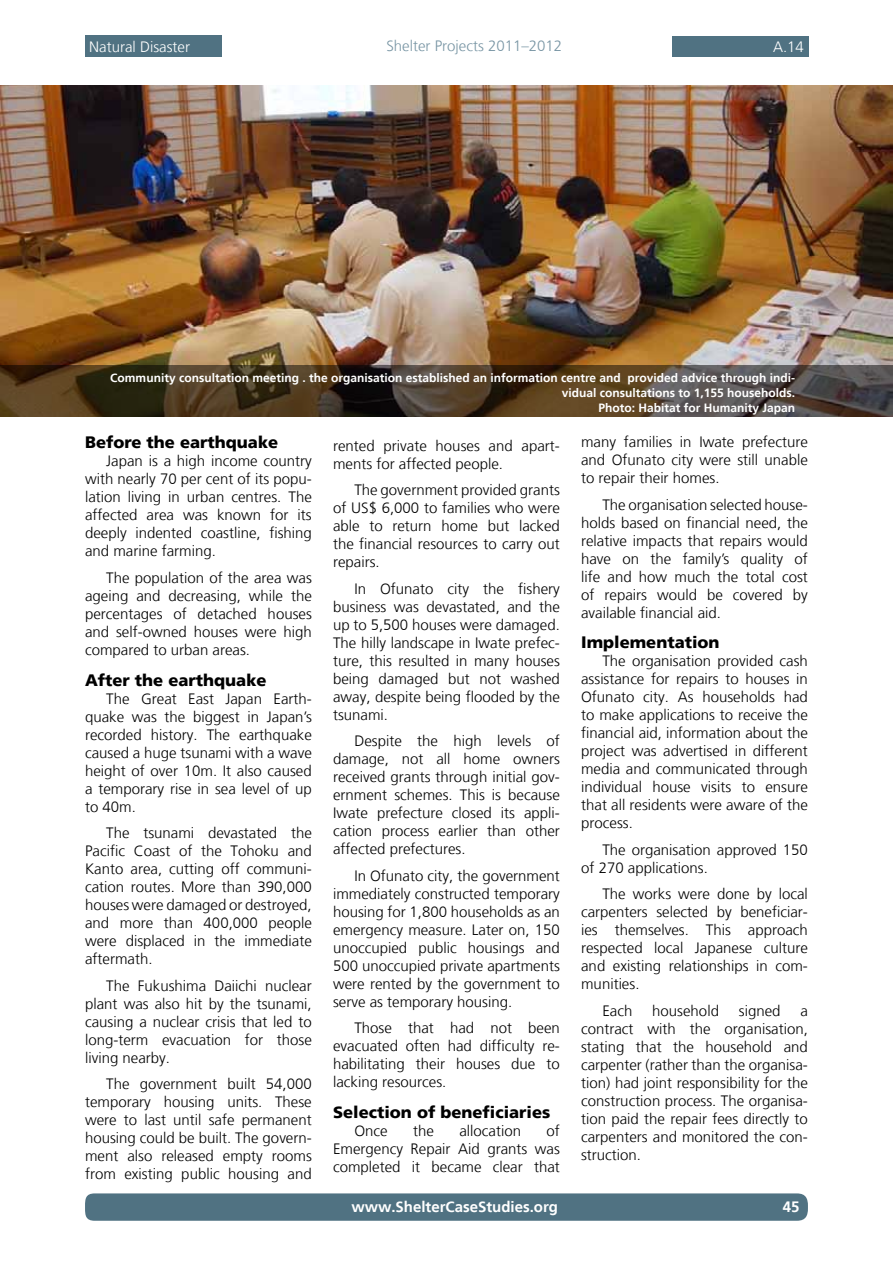
<style>
.page{position:relative;width:893px;height:1263px;background:#fff}
.page>*{position:absolute;margin:0;border:0;box-sizing:border-box;transform-origin:0 0}
.t1{font:900 16.5px "Frutiger LT";color:#000}
.t2{font:300 15px/18px "Frutiger LT";color:#000;text-align:justify}
.t3{font:700 15px "Frutiger LT";color:#fff}
.t4{font:300 15px "Frutiger LT";color:#7895a4}
.t5{font:300 15px "Frutiger LT";color:#fff}
.t6{font:700 12px/15px "Frutiger LT";color:#fff;text-align:right}
</style>
<div class="page">
<svg style="left:85px;top:1193px;width:723px;height:28px;background:#547585"></svg>
<div style="left:672px;top:36px;width:136px;height:21px;background:#507282"></div>
<div style="left:85px;top:36px;width:136px;height:21px;background:#507282"></div>
<img style="left:0;top:85px;width:893px;height:280px">
<svg style="left:0;top:365px;width:893px;height:51px;background:#4a3c2b"></svg>
<p class="t5" style="left:89px;top:38px;width:102px">Natural Disaster</p>
<p class="t4" style="left:386px;top:38px;width:177px">Shelter Projects 2011–2012</p>
<p class="t5" style="left:773px;top:38px;width:32px">A.14</p>
<p class="t6" style="left:110px;top:371px;width:686px">Community consultation meeting . the organisation established an information centre and provided advice through indi&shy;vidual consultations to 1,155 households.<br>Photo: Habitat for Humanity Japan</p>
<p class="t1" style="left:85px;top:432px;width:195px">Before the earthquake</p>
<p class="t2" style="left:85px;top:452px;width:228px;text-indent:21px">Japan is a high income country with nearly 70 per cent of its popu&shy;lation living in urban centres. The affected area was known for its deeply indented coastline, fishing and marine farming.</p>
<p class="t2" style="left:85px;top:569px;width:228px;text-indent:21px">The population of the area was ageing and decreasing, while the percentages of detached houses and self-owned houses were high compared to urban areas.</p>
<p class="t1" style="left:85px;top:670px;width:183px">After the earthquake</p>
<p class="t2" style="left:85px;top:690px;width:228px;text-indent:21px">The Great East Japan Earth&shy;quake was the biggest in Japan’s recorded history. The earthquake caused a huge tsunami with a wave height of over 10m. It also caused a temporary rise in sea level of up to 40m.</p>
<p class="t2" style="left:85px;top:824px;width:228px;text-indent:21px">The tsunami devastated the Pacific Coast of the Tohoku and Kanto area, cutting off communi&shy;cation routes. More than 390,000 houses were damaged or destroyed, and more than 400,000 people were displaced in the immediate aftermath.</p>
<p class="t2" style="left:85px;top:977px;width:228px;text-indent:21px">The Fukushima Daiichi nuclear plant was also hit by the tsunami, causing a nuclear crisis that led to long-term evacuation for those living nearby.</p>
<p class="t2" style="left:85px;top:1075px;width:228px;text-indent:21px">The government built 54,000 temporary housing units. These were to last until safe permanent housing could be built. The govern&shy;ment also released empty rooms from existing public housing and</p>
<p class="t2" style="left:333px;top:437px;width:228px">rented private houses and apart&shy;ments for affected people.</p>
<p class="t2" style="left:333px;top:481px;width:228px;text-indent:21px">The government provided grants of US$ 6,000 to families who were able to return home but lacked the financial resources to carry out repairs.</p>
<p class="t2" style="left:333px;top:580px;width:228px;text-indent:21px">In Ofunato city the fishery business was devastated, and the up to 5,500 houses were damaged.<br>The hilly landscape in Iwate prefec&shy;ture, this resulted in many houses being damaged but not washed away, despite being flooded by the tsunami.</p>
<p class="t2" style="left:333px;top:732px;width:228px;text-indent:21px">Despite the high levels of damage, not all home owners received grants through initial gov&shy;ernment schemes. This is because Iwate prefecture closed its appli&shy;cation process earlier than other affected prefectures.</p>
<p class="t2" style="left:333px;top:867px;width:228px;text-indent:21px">In Ofunato city, the government immediately constructed temporary housing for 1,800 households as an emergency measure. Later on, 150 unoccupied public housings and 500 unoccupied private apartments were rented by the government to serve as temporary housing.</p>
<p class="t2" style="left:333px;top:1019px;width:228px;text-indent:21px">Those that had not been evacuated often had difficulty re&shy;habilitating their houses due to lacking resources.</p>
<p class="t1" style="left:333px;top:1102px;width:219px">Selection of beneficiaries</p>
<p class="t2" style="left:354px;top:1122px;width:35px">Once</p>
<p class="t2" style="left:413px;top:1122px;width:22px">the</p>
<p class="t2" style="left:459px;top:1122px;width:63px">allocation</p>
<p class="t2" style="left:333px;top:1122px;width:228px;text-indent:213px">of Emergency Repair Aid grants was completed it became clear that</p>
<p class="t3" style="left:351px;top:1198px;width:208px">www.ShelterCaseStudies.org</p>
<p class="t2" style="left:581px;top:433px;width:228px">many families in Iwate prefecture and Ofunato city were still unable to repair their homes.</p>
<p class="t2" style="left:581px;top:496px;width:228px;text-indent:21px">The organisation selected house&shy;holds based on financial need, the relative impacts that repairs would have on the family’s quality of life and how much the total cost of repairs would be covered by available financial aid.</p>
<p class="t1" style="left:581px;top:633px;width:140px">Implementation</p>
<p class="t2" style="left:581px;top:652px;width:228px;text-indent:21px">The organisation provided cash assistance for repairs to houses in Ofunato city. As households had to make applications to receive the financial aid, information about the project was advertised in different media and communicated through individual house visits to ensure that all residents were aware of the process.</p>
<p class="t2" style="left:581px;top:841px;width:228px;text-indent:21px">The organisation approved 150 of 270 applications.</p>
<p class="t2" style="left:581px;top:885px;width:228px;text-indent:21px">The works were done by local carpenters selected by beneficiar&shy;ies themselves. This approach respected local Japanese culture and existing relationships in com&shy;munities.</p>
<p class="t2" style="left:602px;top:1002px;width:31px">Each</p>
<p class="t2" style="left:652px;top:1002px;width:68px">household</p>
<p class="t2" style="left:739px;top:1002px;width:43px">signed</p>
<p class="t2" style="left:581px;top:1002px;width:228px;text-indent:219px">a contract with the organisation, stating that the household and carpenter (rather than the organisa&shy;tion) had joint responsibility for the construction process. The organisa&shy;tion paid the repair fees directly to carpenters and monitored the con&shy;struction.</p>
<p class="t3" style="left:783px;top:1198px;width:18px">45</p>
</div>
